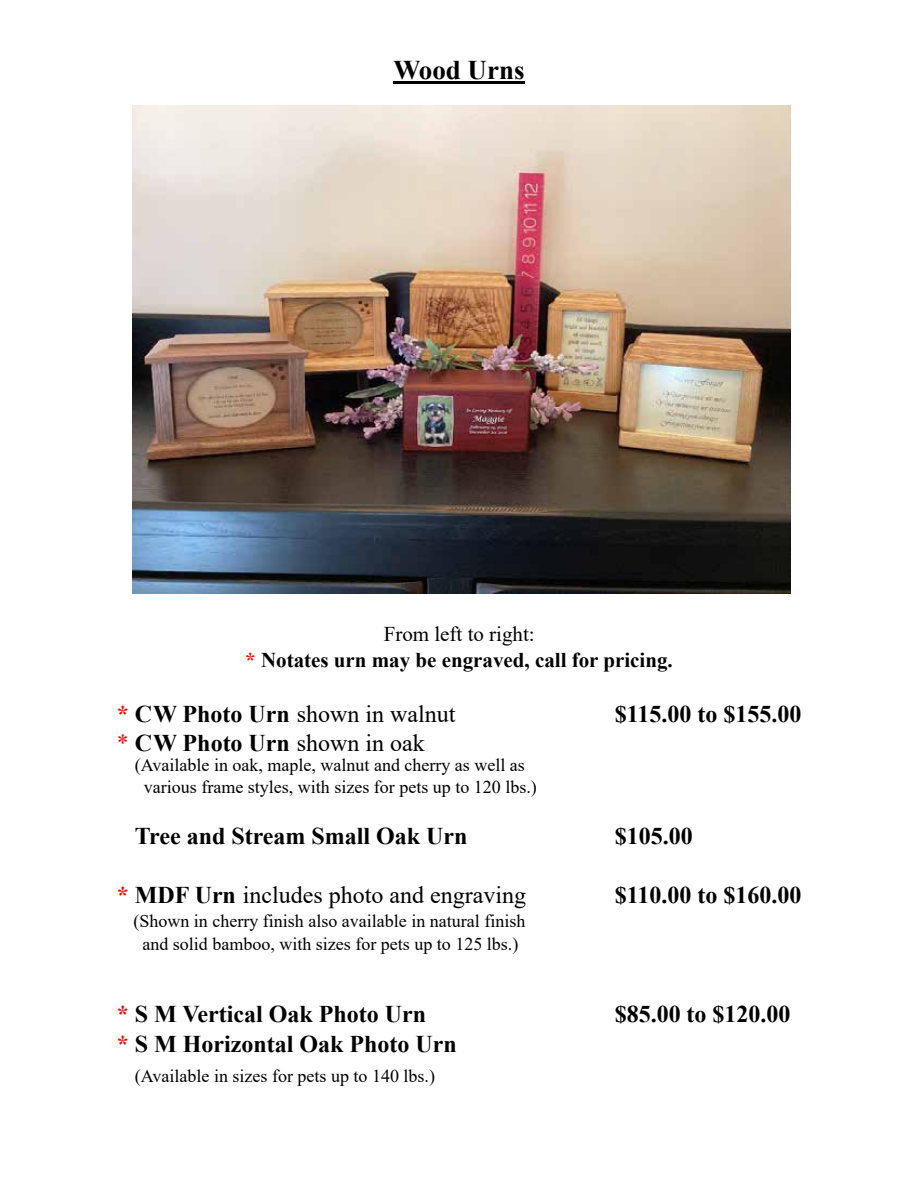
<style>
.page{position:relative;width:918px;height:1188px;background:#fff}
.page>*{position:absolute;margin:0;border:0;box-sizing:border-box;transform-origin:0 0}
.t1{font:700 27px "Times New Roman";color:#000}
.t2{font:700 24px "Times New Roman";color:#000}
.t3{font:24px "Times New Roman";color:#000}
.t4{font:700 21px/26.1px "Times New Roman";color:#000;text-align:center}
.t5{font:18px/22.4px "Times New Roman";color:#000}
.s1{font-weight:400}
.s2{color:#f00}
.s3{font-weight:700;color:#f00}
.s4{font-weight:700}
.s5{font-weight:400;color:#f00}
</style>
<div class="page">
<hr style="left:393px;top:81px;width:132px;height:3px;background:#000">
<img style="left:132px;top:105px;width:658px;height:488px">
<h1 class="t1" style="left:393px;top:51px;width:133px">Wood Urns</h1>
<p class="t4" style="left:245px;top:620px;width:429px"><span class="s1">From left to right:<br></span><span class="s2">*</span> Notates urn may be engraved, call for pricing.</p>
<h2 class="t3" style="left:117px;top:697px;width:340px"><span class="s3">*</span> <span class="s4">CW Photo Urn</span> shown in walnut</h2>
<h2 class="t2" style="left:615px;top:696px;width:188px">$115.00 to $155.00</h2>
<h2 class="t2" style="left:117px;top:726px;width:310px"><span class="s5">*</span> CW Photo Urn <span class="s1">shown in oak</span></h2>
<p class="t5" style="left:144px;top:753px;width:394px;text-indent:-9px">(Available in oak, maple, walnut and cherry as well as various frame styles, with sizes for pets up to 120 lbs.)</p>
<h2 class="t2" style="left:135px;top:818px;width:334px">Tree and Stream Small Oak Urn</h2>
<h2 class="t2" style="left:615px;top:818px;width:79px">$105.00</h2>
<h2 class="t3" style="left:117px;top:878px;width:411px"><span class="s3">*</span> <span class="s4">MDF Urn</span> includes photo and engraving</h2>
<h2 class="t2" style="left:615px;top:878px;width:188px">$110.00 to $160.00</h2>
<p class="t5" style="left:133px;top:910px;width:393px;text-align:center">(Shown in cherry finish also available in natural finish and solid bamboo, with sizes for pets up to 125 lbs.)</p>
<h2 class="t2" style="left:117px;top:997px;width:311px"><span class="s2">*</span> S M Vertical Oak Photo Urn</h2>
<h2 class="t2" style="left:615px;top:997px;width:177px">$85.00 to $120.00</h2>
<h2 class="t2" style="left:117px;top:1027px;width:342px"><span class="s2">*</span> S M Horizontal Oak Photo Urn</h2>
<p class="t5" style="left:135px;top:1064px;width:302px">(Available in sizes for pets up to 140 lbs.)</p>
</div>
